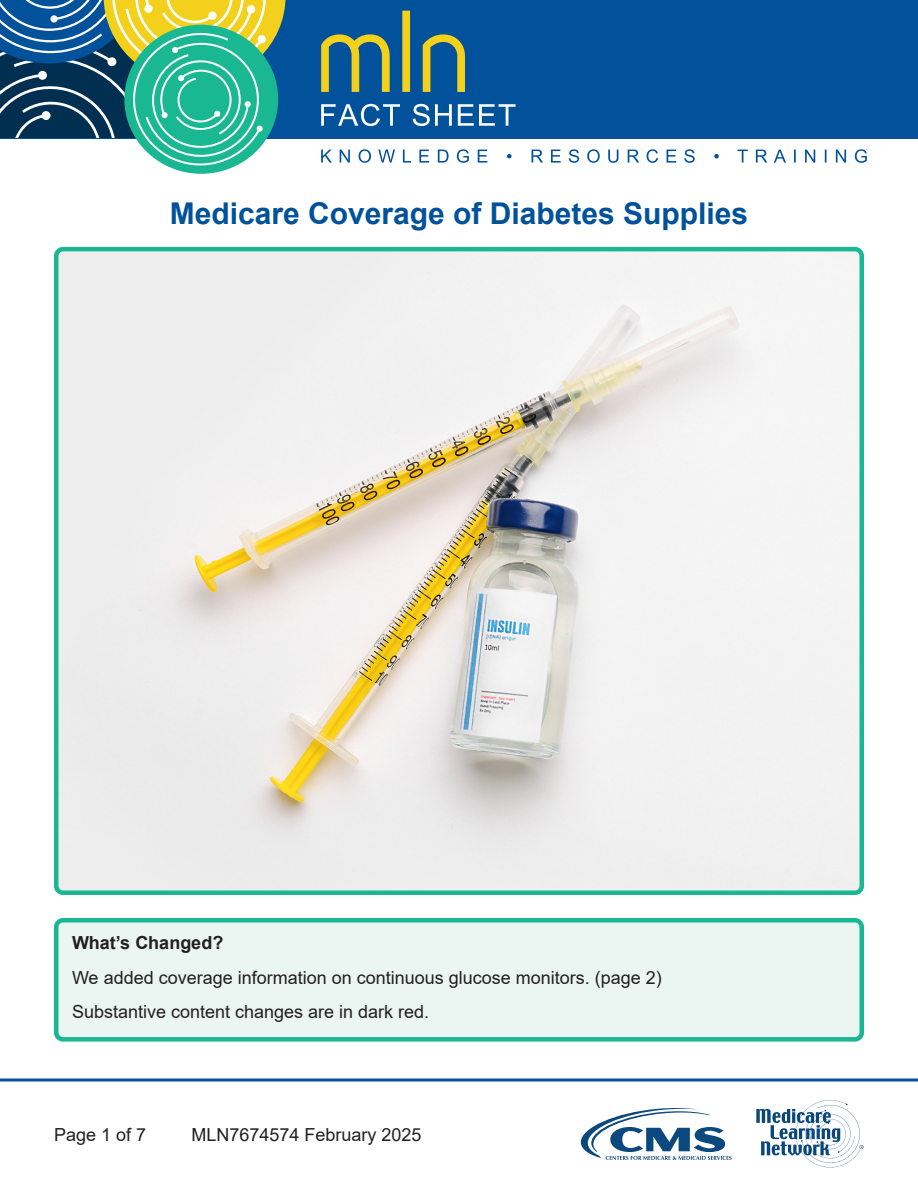
<style>
.page{position:relative;width:918px;height:1188px;background:#fff}
.page>*{position:absolute;margin:0;border:0;box-sizing:border-box;transform-origin:0 0}
.t1{font:700 30px "Arial";color:#01529b}
.t2{font:18px "Arial";color:#231f20}
.t3{font:700 18px "Arial";color:#231f20}
</style>
<div class="page">
<svg style="left:0;top:1078px;width:918px;height:4px;background:#407db3"></svg>
<div style="left:0;top:0;width:918px;height:138px;background:#01529b"></div>
<svg style="left:0;top:0;width:286px;height:165px"></svg>
<svg style="left:321px;top:11px;width:144px;height:81px"></svg>
<svg style="left:321px;top:149px;width:546px;height:14px"></svg>
<svg style="left:321px;top:104px;width:195px;height:22px"></svg>
<svg style="left:581px;top:1108px;width:151px;height:52px"></svg>
<svg style="left:756px;top:1100px;width:108px;height:67px"></svg>
<img style="left:59px;top:252px;width:800px;height:638px">
<div style="left:54px;top:247px;width:810px;height:648px;border:4px solid #1ab892;border-radius:7px"></div>
<div style="left:56px;top:920px;width:806px;height:119px;background:#ebf5f1;border-radius:7px"></div>
<div style="left:54px;top:918px;width:810px;height:124px;border:4px solid #1ab892;border-radius:7px"></div>
<h1 class="t1" style="left:170px;top:193px;width:580px">Medicare Coverage of Diabetes Supplies</h1>
<p class="t3" style="left:72px;top:930px;width:153px">What’s Changed?</p>
<p class="t2" style="left:72px;top:965px;width:591px">We added coverage information on continuous glucose monitors. (page 2)</p>
<p class="t2" style="left:72px;top:999px;width:359px">Substantive content changes are in dark red.</p>
<p class="t2" style="left:54px;top:1122px;width:94px">Page 1 of 7</p>
<p class="t2" style="left:192px;top:1122px;width:232px">MLN7674574 February 2025</p>
</div>
